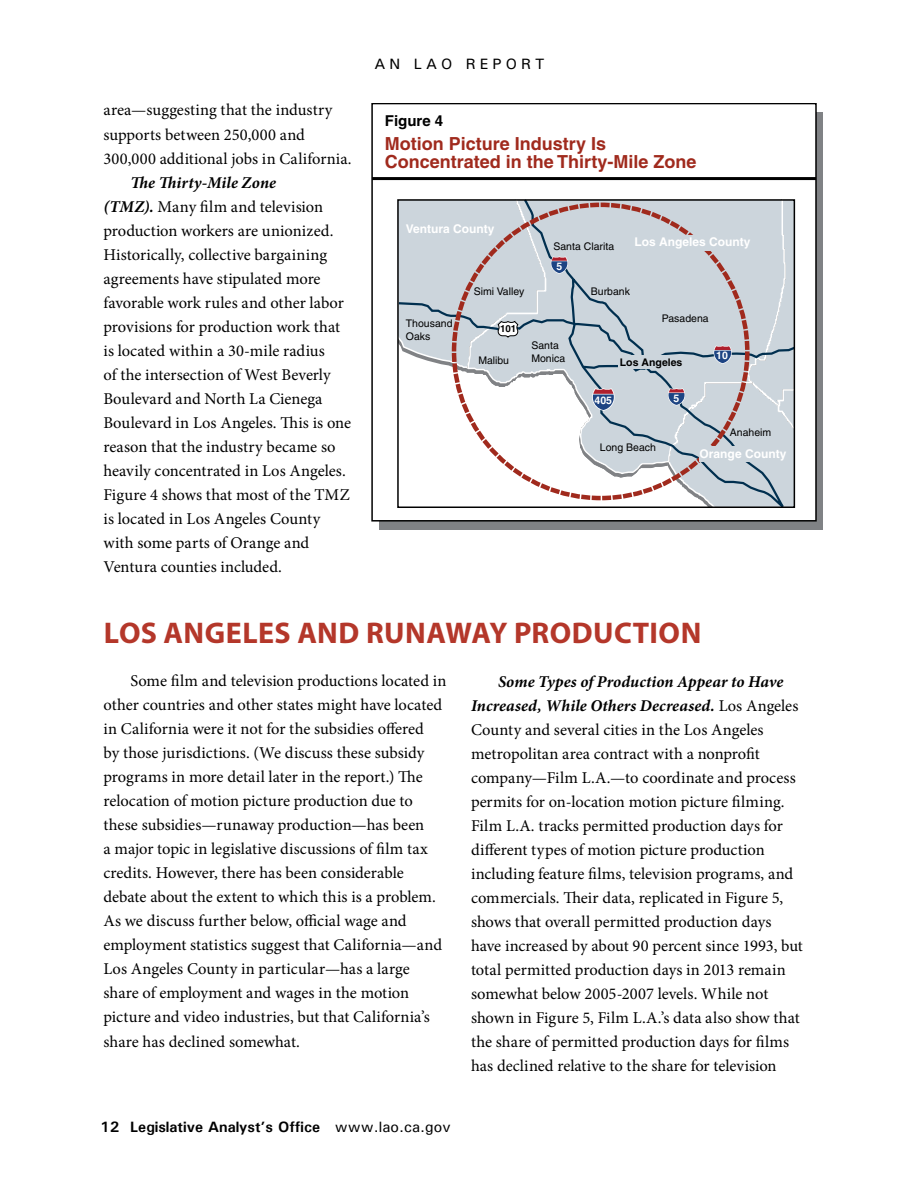
<style>
.page{position:relative;width:918px;height:1188px;background:#fff}
.page>*{position:absolute;margin:0;border:0;box-sizing:border-box;transform-origin:0 0}
.t1{font:700 30px "Myriad Pro";letter-spacing:.015em;color:#b4372a}
.t2{font:700 18px/18px "Helvetica";color:#a02a1d}
.t3{font:16.5px/24px "Minion Pro";color:#000}
.t4{font:700 15px "Univers";color:#000}
.t5{font:500 15px "Univers";letter-spacing:.28em;color:#000}
.t6{font:700 15px "Helvetica";color:#000}
.t7{font:700 12px "Helvetica";color:#fff}
.t8{font:10.5px/12.6px "Helvetica";color:#000}
.t9{font:700 10.5px "Helvetica";color:#000}
.t10{font:700 10.5px "Helvetica";color:#fff}
.t11{font:700 9.75px "Helvetica";color:#000}
.s1{font-weight:700;font-style:italic}
.s2{font-weight:500}
</style>
<div class="page">
<div style="left:380px;top:112px;width:443px;height:418px;background:#808285"></div>
<div style="left:372px;top:104px;width:444px;height:417px;background:#fff"></div>
<div style="left:371px;top:104px;width:446px;height:418px;border:2px solid #000"></div>
<hr style="left:372px;top:177px;width:444px;height:3px;background:#000">
<svg style="left:397px;top:200px;width:399px;height:307px"></svg>
<div style="left:618px;top:355px;width:70px;height:13px;background:#ccd5dc"></div>
<div style="left:682px;top:235px;width:30px;height:15px;background:#ccd5dc"></div>
<div style="left:699px;top:447px;width:87px;height:15px;background:#ccd5dc"></div>
<p class="t3" style="left:104px;top:98px;width:250px">area—suggesting that the industry supports between 250,000 and<br>300,000 additional jobs in California.</p>
<p class="t3" style="left:104px;top:170px;width:249px;text-indent:27px"><span class="s1">The Thirty-Mile Zone<br>(TMZ).</span> Many film and television production workers are unionized.<br>Historically, collective bargaining agreements have stipulated more favorable work rules and other labor provisions for production work that is located within a 30-mile radius<br>of the intersection of West Beverly Boulevard and North La Cienega Boulevard in Los Angeles. This is one reason that the industry became so heavily concentrated in Los Angeles.<br>Figure 4 shows that most of the TMZ is located in Los Angeles County with some parts of Orange and Ventura counties included.</p>
<p class="t5" style="left:374px;top:55px;width:172px">AN LAO REPORT</p>
<p class="t6" style="left:385px;top:112px;width:60px">Figure 4</p>
<p class="t2" style="left:385px;top:134px;width:313px">Motion Picture Industry Is<br>Concentrated in the Thirty-Mile Zone</p>
<p class="t7" style="left:406px;top:222px;width:90px">Ventura County</p>
<p class="t8" style="left:474px;top:285px;width:52px">Simi Valley</p>
<p class="t8" style="left:553px;top:240px;width:62px">Santa Clarita</p>
<p class="t10" style="left:557px;top:260px;width:7px">5</p>
<p class="t7" style="left:634px;top:235px;width:118px">Los Angeles County</p>
<p class="t8" style="left:591px;top:285px;width:41px">Burbank</p>
<p class="t8" style="left:406px;top:317px;width:48px">Thousand<br>Oaks</p>
<p class="t11" style="left:500px;top:323px;width:18px">101</p>
<p class="t8" style="left:478px;top:354px;width:32px">Malibu</p>
<p class="t8" style="left:531px;top:339px;width:35px">Santa<br>Monica</p>
<p class="t8" style="left:662px;top:312px;width:48px">Pasadena</p>
<p class="t9" style="left:620px;top:356px;width:64px">Los Angeles</p>
<p class="t10" style="left:595px;top:394px;width:19px">405</p>
<p class="t10" style="left:674px;top:392px;width:7px">5</p>
<p class="t10" style="left:716px;top:349px;width:13px">10</p>
<p class="t8" style="left:730px;top:426px;width:43px">Anaheim</p>
<p class="t8" style="left:600px;top:441px;width:58px">Long Beach</p>
<p class="t7" style="left:700px;top:446px;width:88px">Orange County</p>
<h1 class="t1" style="left:104px;top:613px;width:599px">LOS ANGELES AND RUNAWAY PRODUCTION</h1>
<p class="t3" style="left:104px;top:669px;width:345px;text-indent:27px">Some film and television productions located in other countries and other states might have located in California were it not for the subsidies offered<br>by those jurisdictions. (We discuss these subsidy programs in more detail later in the report.) The relocation of motion picture production due to these subsidies—runaway production—has been<br>a major topic in legislative discussions of film tax credits. However, there has been considerable debate about the extent to which this is a problem.<br>As we discuss further below, official wage and employment statistics suggest that California—and Los Angeles County in particular—has a large share of employment and wages in the motion picture and video industries, but that California’s share has declined somewhat.</p>
<p class="t3" style="left:471px;top:669px;width:333px;text-indent:27px"><span class="s1">Some Types of Production Appear to Have Increased, While Others Decreased.</span> Los Angeles County and several cities in the Los Angeles metropolitan area contract with a nonprofit company—Film L.A.—to coordinate and process permits for on-location motion picture filming.<br>Film L.A. tracks permitted production days for different types of motion picture production including feature films, television programs, and commercials. Their data, replicated in Figure 5, shows that overall permitted production days have increased by about 90 percent since 1993, but total permitted production days in 2013 remain somewhat below 2005-2007 levels. While not shown in Figure 5, Film L.A.’s data also show that the share of permitted production days for films has declined relative to the share for television</p>
<p class="t4" style="left:100px;top:1118px;width:352px">12 Legislative Analyst’s Office <span class="s2">www.lao.ca.gov</span></p>
</div>
